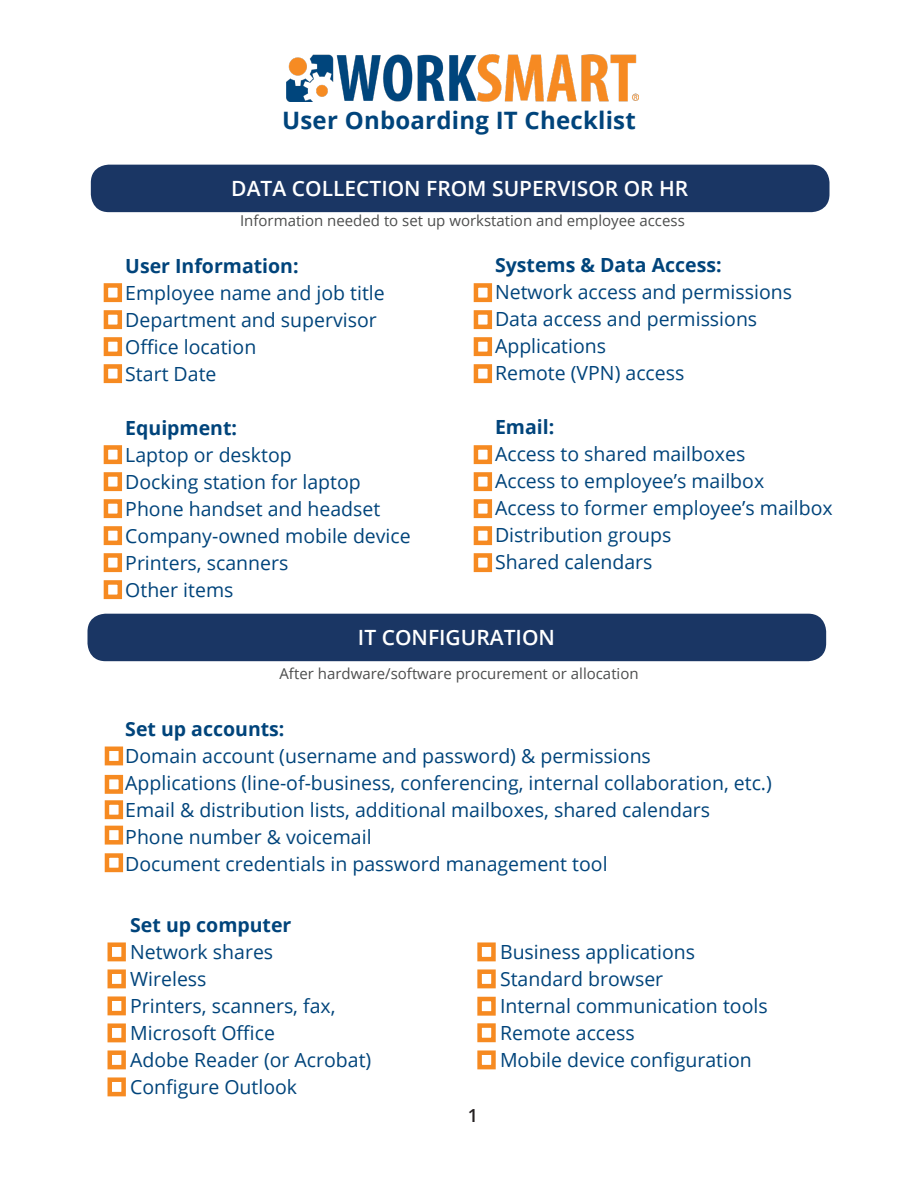
<style>
.page{position:relative;width:918px;height:1188px;background:#fff}
.page>*{position:absolute;margin:0;border:0;box-sizing:border-box;transform-origin:0 0}
.t1{font:700 24px "Open Sans";letter-spacing:.01em;color:#00447b}
.t2{font:600 21px "Open Sans";color:#fff}
.t3{font:19.5px "Open Sans";color:#00447b}
.t4{font:700 19.5px "Open Sans";color:#00447b}
.t5{font:600 18px "Open Sans";color:#231f20}
.t6{font:15px "Open Sans";color:#4c4d4d}
</style>
<div class="page">
<div style="left:108px;top:942px;width:18px;height:19px;border:4px solid #f68a21"></div>
<div style="left:108px;top:969px;width:18px;height:19px;border:4px solid #f68a21"></div>
<div style="left:108px;top:996px;width:18px;height:19px;border:4px solid #f68a21"></div>
<div style="left:108px;top:1023px;width:18px;height:19px;border:4px solid #f68a21"></div>
<div style="left:108px;top:1050px;width:18px;height:19px;border:4px solid #f68a21"></div>
<div style="left:477px;top:942px;width:19px;height:19px;border:4px solid #f68a21"></div>
<div style="left:477px;top:969px;width:19px;height:19px;border:4px solid #f68a21"></div>
<div style="left:474px;top:283px;width:18px;height:19px;border:4px solid #f68a21"></div>
<div style="left:474px;top:310px;width:18px;height:19px;border:4px solid #f68a21"></div>
<div style="left:474px;top:337px;width:18px;height:19px;border:4px solid #f68a21"></div>
<div style="left:474px;top:364px;width:18px;height:19px;border:4px solid #f68a21"></div>
<div style="left:474px;top:445px;width:18px;height:19px;border:4px solid #f68a21"></div>
<div style="left:474px;top:472px;width:18px;height:19px;border:4px solid #f68a21"></div>
<div style="left:474px;top:499px;width:18px;height:19px;border:4px solid #f68a21"></div>
<div style="left:474px;top:526px;width:18px;height:19px;border:4px solid #f68a21"></div>
<div style="left:474px;top:553px;width:18px;height:19px;border:4px solid #f68a21"></div>
<div style="left:104px;top:283px;width:18px;height:19px;border:4px solid #f68a21"></div>
<div style="left:104px;top:310px;width:18px;height:19px;border:4px solid #f68a21"></div>
<div style="left:104px;top:337px;width:18px;height:19px;border:4px solid #f68a21"></div>
<div style="left:104px;top:364px;width:18px;height:19px;border:4px solid #f68a21"></div>
<div style="left:104px;top:445px;width:18px;height:19px;border:4px solid #f68a21"></div>
<div style="left:104px;top:472px;width:18px;height:19px;border:4px solid #f68a21"></div>
<div style="left:104px;top:499px;width:18px;height:19px;border:4px solid #f68a21"></div>
<div style="left:104px;top:526px;width:18px;height:19px;border:4px solid #f68a21"></div>
<div style="left:104px;top:553px;width:18px;height:19px;border:4px solid #f68a21"></div>
<div style="left:104px;top:580px;width:18px;height:19px;border:4px solid #f68a21"></div>
<div style="left:91px;top:165px;width:739px;height:47px;background:#1a3664;border-radius:18px"></div>
<div style="left:88px;top:614px;width:738px;height:47px;background:#1a3664;border-radius:18px"></div>
<div style="left:105px;top:747px;width:18px;height:18px;border:4px solid #f68a21"></div>
<div style="left:105px;top:775px;width:18px;height:19px;border:4px solid #f68a21"></div>
<div style="left:105px;top:800px;width:18px;height:19px;border:4px solid #f68a21"></div>
<div style="left:105px;top:826px;width:18px;height:19px;border:4px solid #f68a21"></div>
<div style="left:105px;top:853px;width:18px;height:19px;border:4px solid #f68a21"></div>
<div style="left:477px;top:997px;width:19px;height:19px;border:4px solid #f68a21"></div>
<div style="left:477px;top:1023px;width:19px;height:19px;border:4px solid #f68a21"></div>
<div style="left:477px;top:1050px;width:19px;height:19px;border:4px solid #f68a21"></div>
<div style="left:108px;top:1077px;width:18px;height:19px;border:4px solid #f68a21"></div>
<img style="left:286px;top:54px;width:353px;height:48px">
<p class="t1" style="left:282px;top:103px;width:355px">User Onboarding IT Checklist</p>
<p class="t2" style="left:231px;top:174px;width:459px">DATA COLLECTION FROM SUPERVISOR OR HR</p>
<p class="t6" style="left:240px;top:211px;width:446px">Information needed to set up workstation and employee access</p>
<p class="t4" style="left:125px;top:252px;width:175px">User Information:</p>
<p class="t3" style="left:125px;top:279px;width:261px">Employee name and job title</p>
<p class="t3" style="left:125px;top:306px;width:253px">Department and supervisor</p>
<p class="t3" style="left:125px;top:333px;width:133px">Office location</p>
<p class="t3" style="left:125px;top:360px;width:93px">Start Date</p>
<p class="t4" style="left:125px;top:414px;width:113px">Equipment:</p>
<p class="t3" style="left:125px;top:441px;width:168px">Laptop or desktop</p>
<p class="t3" style="left:125px;top:468px;width:237px">Docking station for laptop</p>
<p class="t3" style="left:125px;top:495px;width:257px">Phone handset and headset</p>
<p class="t3" style="left:125px;top:522px;width:287px">Company-owned mobile device</p>
<p class="t3" style="left:125px;top:549px;width:165px">Printers, scanners</p>
<p class="t3" style="left:125px;top:576px;width:110px">Other items</p>
<p class="t4" style="left:495px;top:251px;width:228px">Systems &amp; Data Access:</p>
<p class="t3" style="left:495px;top:279px;width:299px">Network access and permissions</p>
<p class="t3" style="left:495px;top:306px;width:264px">Data access and permissions</p>
<p class="t3" style="left:495px;top:333px;width:113px">Applications</p>
<p class="t3" style="left:495px;top:360px;width:191px">Remote (VPN) access</p>
<p class="t4" style="left:495px;top:413px;width:61px">Email:</p>
<p class="t3" style="left:495px;top:441px;width:252px">Access to shared mailboxes</p>
<p class="t3" style="left:495px;top:468px;width:271px">Access to employee’s mailbox</p>
<p class="t3" style="left:495px;top:495px;width:339px">Access to former employee’s mailbox</p>
<p class="t3" style="left:495px;top:522px;width:178px">Distribution groups</p>
<p class="t3" style="left:495px;top:549px;width:159px">Shared calendars</p>
<p class="t2" style="left:358px;top:623px;width:199px">IT CONFIGURATION</p>
<p class="t6" style="left:279px;top:663px;width:361px">After hardware/software procurement or allocation</p>
<p class="t4" style="left:125px;top:715px;width:161px">Set up accounts:</p>
<p class="t3" style="left:125px;top:742px;width:527px">Domain account (username and password) &amp; permissions</p>
<p class="t3" style="left:125px;top:769px;width:648px">Applications (line-of-business, conferencing, internal collaboration, etc.)</p>
<p class="t3" style="left:125px;top:796px;width:586px">Email &amp; distribution lists, additional mailboxes, shared calendars</p>
<p class="t3" style="left:125px;top:823px;width:248px">Phone number &amp; voicemail</p>
<p class="t3" style="left:125px;top:850px;width:484px">Document credentials in password management tool</p>
<p class="t4" style="left:130px;top:911px;width:163px">Set up computer</p>
<p class="t3" style="left:130px;top:939px;width:145px">Network shares</p>
<p class="t3" style="left:130px;top:966px;width:78px">Wireless</p>
<p class="t3" style="left:130px;top:993px;width:207px">Printers, scanners, fax,</p>
<p class="t3" style="left:130px;top:1020px;width:146px">Microsoft Office</p>
<p class="t3" style="left:130px;top:1047px;width:243px">Adobe Reader (or Acrobat)</p>
<p class="t3" style="left:130px;top:1074px;width:168px">Configure Outlook</p>
<p class="t5" style="left:468px;top:1103px;width:12px">1</p>
<p class="t3" style="left:500px;top:938px;width:197px">Business applications</p>
<p class="t3" style="left:500px;top:965px;width:165px">Standard browser</p>
<p class="t3" style="left:500px;top:992px;width:269px">Internal communication tools</p>
<p class="t3" style="left:500px;top:1019px;width:136px">Remote access</p>
<p class="t3" style="left:500px;top:1046px;width:253px">Mobile device configuration</p>
</div>
